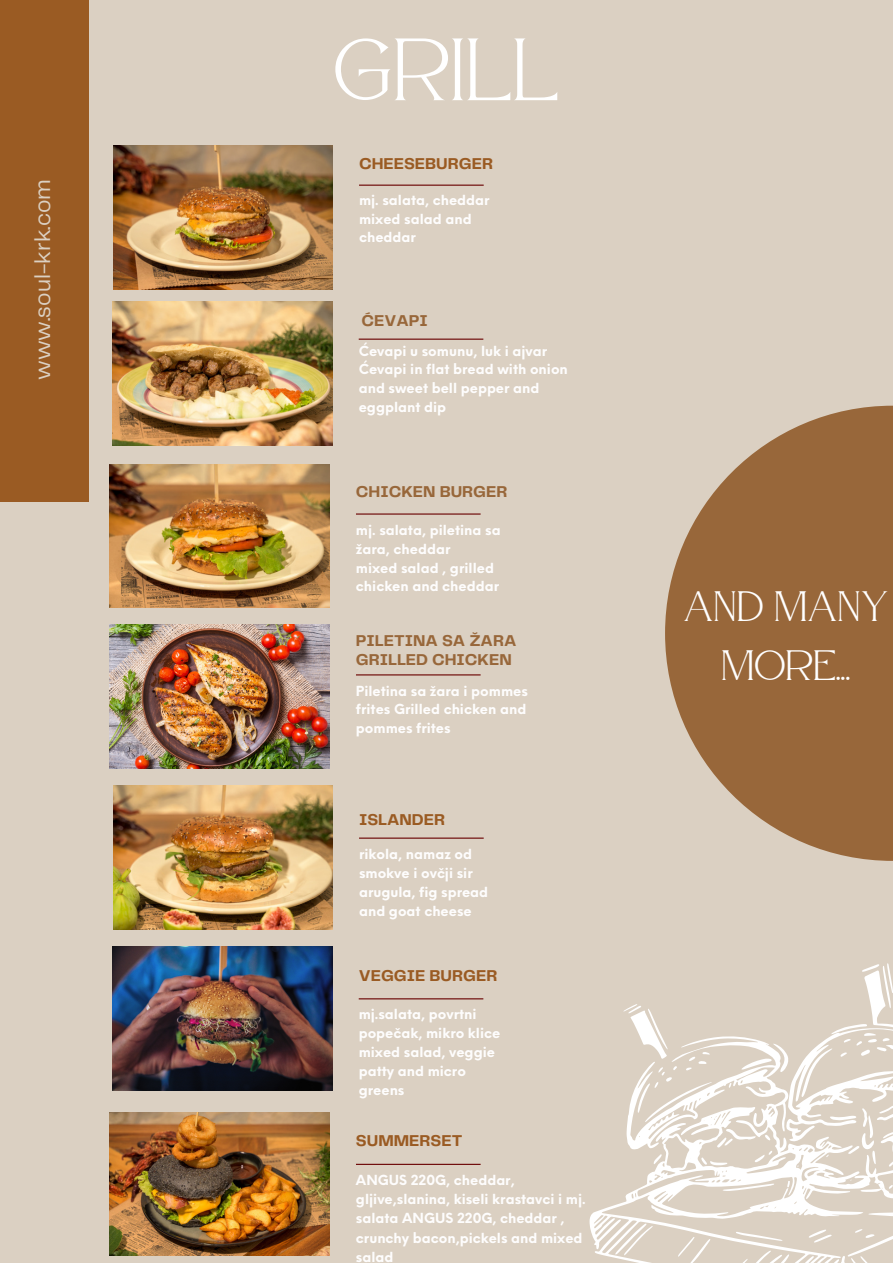
<style>
.page{position:relative;width:893px;height:1264px;background:#fff}
.page>*{position:absolute;margin:0;border:0;box-sizing:border-box;transform-origin:0 0}
.t1{font:88.2px "Atteron";color:#fff}
.t2{font:42.45px/59.1px "Atteron";color:#fff;text-align:center}
.t3{font:22.5px "Telegraf";color:#dbd0c2}
.t4{font:700 16.35px/18.9px "Telegraf";color:#98673a}
.t5{font:700 16.35px "Telegraf";color:#9a5b23}
.t6{font:700 13.65px/18.9px "Neue Einstellung";color:#fefdfd}
</style>
<div class="page">
<div style="left:0;top:0;width:892px;height:1262px;background:#dbd0c2"></div>
<img style="left:110px;top:464px;width:219px;height:144px">
<img style="left:113px;top:301px;width:219px;height:144px">
<img style="left:113px;top:785px;width:219px;height:144px">
<img style="left:113px;top:146px;width:219px;height:143px">
<hr style="left:356px;top:513px;width:124px;height:1px;background:#690000">
<hr style="left:359px;top:185px;width:124px;height:1px;background:#690000">
<hr style="left:359px;top:837px;width:124px;height:1px;background:#690000">
<div style="left:0;top:0;width:89px;height:502px;background:#9a5b23"></div>
<img style="left:110px;top:625px;width:219px;height:143px">
<hr style="left:356px;top:674px;width:124px;height:1px;background:#690000">
<svg style="left:589px;top:1008px;width:303px;height:254px"></svg>
<svg style="left:741px;top:1043px;width:47px;height:29px"></svg>
<svg style="left:735px;top:1231px;width:47px;height:9px"></svg>
<svg style="left:862px;top:963px;width:30px;height:45px"></svg>
<svg style="left:808px;top:1229px;width:23px;height:13px"></svg>
<svg style="left:653px;top:1154px;width:8px;height:10px"></svg>
<svg style="left:847px;top:1194px;width:45px;height:68px"></svg>
<svg style="left:701px;top:1128px;width:71px;height:37px"></svg>
<svg style="left:728px;top:1082px;width:3px;height:5px"></svg>
<svg style="left:623px;top:1004px;width:89px;height:118px"></svg>
<svg style="left:615px;top:1223px;width:37px;height:32px"></svg>
<svg style="left:678px;top:1236px;width:32px;height:26px"></svg>
<svg style="left:722px;top:1183px;width:52px;height:8px"></svg>
<svg style="left:787px;top:1180px;width:2px;height:7px"></svg>
<svg style="left:888px;top:1184px;width:4px;height:4px"></svg>
<svg style="left:736px;top:1254px;width:103px;height:8px"></svg>
<svg style="left:797px;top:1024px;width:95px;height:142px"></svg>
<svg style="left:665px;top:405px;width:227px;height:455px;fill:#98673a"></svg>
<img style="left:113px;top:946px;width:219px;height:144px">
<hr style="left:359px;top:998px;width:124px;height:1px;background:#690000">
<hr style="left:359px;top:338px;width:124px;height:2px;background:#690000">
<img style="left:110px;top:1112px;width:219px;height:143px">
<hr style="left:356px;top:1163px;width:124px;height:1px;background:#690000">
<p class="t3" style="left:33px;top:380px;width:202px;rotate:-90deg">www.soul-krk.com</p>
<p class="t1" style="left:333px;top:18px;width:227px">GRILL</p>
<p class="t5" style="left:359px;top:157px;width:135px">CHEESEBURGER</p>
<p class="t6" style="left:359px;top:189px;width:132px">mj. salata, cheddar mixed salad and cheddar</p>
<p class="t4" style="left:361px;top:312px;width:68px">ĆEVAPI</p>
<p class="t6" style="left:359px;top:340px;width:190px">Ćevapi u somunu, luk i ajvar</p>
<p class="t6" style="left:359px;top:359px;width:211px">Ćevapi in flat bread with onion and sweet bell pepper and eggplant dip</p>
<p class="t4" style="left:356px;top:482px;width:153px">CHICKEN BURGER</p>
<p class="t6" style="left:356px;top:519px;width:146px">mj. salata, piletina sa žara, cheddar</p>
<p class="t6" style="left:356px;top:557px;width:145px">mixed salad , grilled chicken and cheddar</p>
<p class="t4" style="left:356px;top:632px;width:162px">PILETINA SA ŽARA<br>GRILLED CHICKEN</p>
<p class="t6" style="left:356px;top:680px;width:173px;text-align:justify">Piletina sa žara i pommes frites Grilled chicken and pommes frites</p>
<p class="t5" style="left:359px;top:812px;width:87px">ISLANDER</p>
<p class="t6" style="left:359px;top:843px;width:131px">rikola, namaz od smokve i ovčji sir arugula, fig spread and goat cheese</p>
<p class="t5" style="left:359px;top:968px;width:140px">VEGGIE BURGER</p>
<p class="t6" style="left:359px;top:1003px;width:143px">mj.salata, povrtni popečak, mikro klice</p>
<p class="t6" style="left:359px;top:1041px;width:138px">mixed salad, veggie patty and micro greens</p>
<p class="t5" style="left:356px;top:1133px;width:108px">SUMMERSET</p>
<p class="t6" style="left:356px;top:1169px;width:231px">ANGUS 220G, cheddar, gljive,slanina, kiseli krastavci i mj. salata ANGUS 220G, cheddar , crunchy bacon,pickels and mixed salad</p>
<p class="t2" style="left:683px;top:577px;width:207px">AND MANY<br>MORE .</p>
</div>
